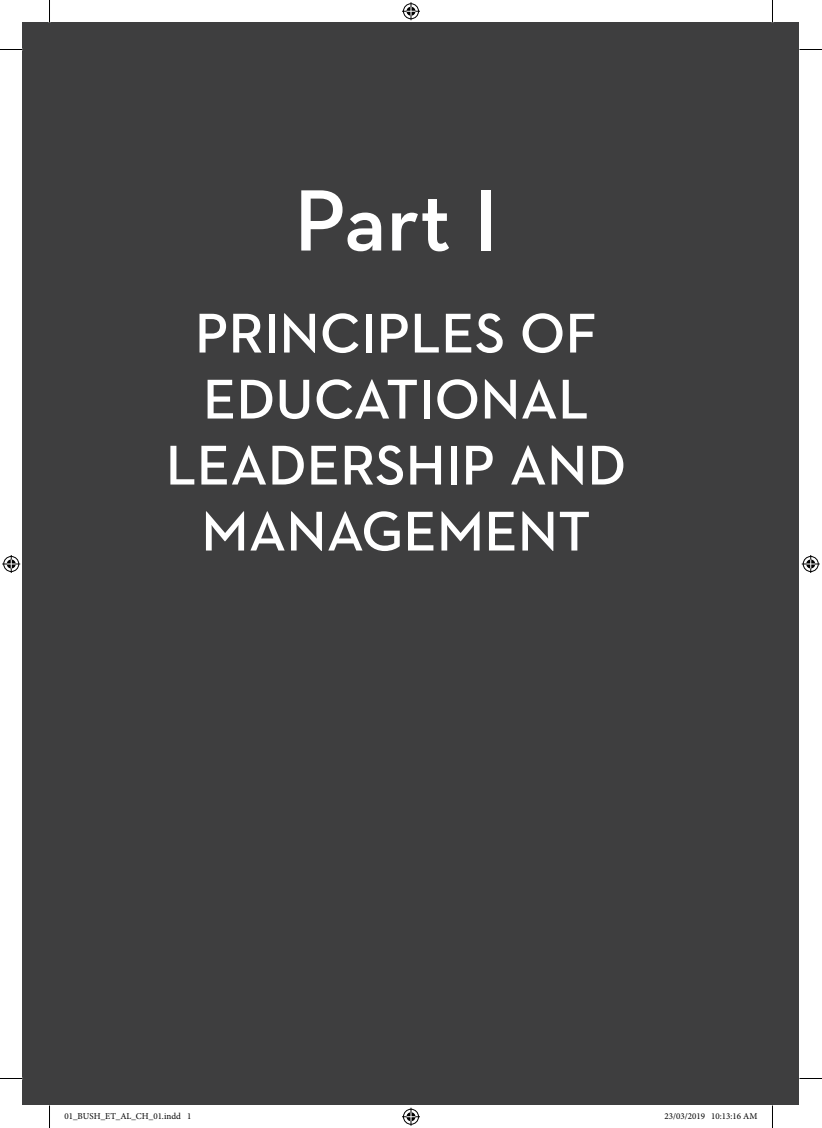
<style>
.page{position:relative;width:822px;height:1128px;background:#fff}
.page>*{position:absolute;margin:0;border:0;box-sizing:border-box;transform-origin:0 0}
.PT_NU{font:600 88.5px "Neutraface 2 Text";color:#fff}
.PT_TI{font:600 57px/66px "Neutraface 2 Text";color:#fff;text-align:center}
.t1{font:9px "Minion Pro";color:#000}
</style>
<div class="page">
<div style="left:22px;top:22px;width:777px;height:1083px;background:#3e3e3f"></div>
<svg style="left:0;top:49px;width:22px;height:1px"></svg>
<svg style="left:799px;top:49px;width:23px;height:1px"></svg>
<svg style="left:0;top:1078px;width:22px;height:1px"></svg>
<svg style="left:799px;top:1078px;width:23px;height:1px"></svg>
<svg style="left:49px;top:0;width:1px;height:22px"></svg>
<svg style="left:49px;top:1105px;width:1px;height:23px"></svg>
<svg style="left:772px;top:0;width:1px;height:22px"></svg>
<svg style="left:772px;top:1105px;width:1px;height:23px"></svg>
<svg style="left:402px;top:2px;width:18px;height:18px"></svg>
<svg style="left:402px;top:1108px;width:18px;height:18px"></svg>
<svg style="left:2px;top:555px;width:18px;height:18px"></svg>
<svg style="left:802px;top:555px;width:18px;height:18px"></svg>
<p class="PT_NU" style="left:294px;top:165px;width:205px">Part I</p>
<p class="PT_TI" style="left:166px;top:299px;width:462px">PRINCIPLES OF<br>EDUCATIONAL<br>LEADERSHIP AND<br>MANAGEMENT</p>
<p class="t1" style="left:64px;top:1110px;width:128px">01_BUSH_ET_AL_CH_01.indd 1</p>
<p class="t1" style="left:664px;top:1110px;width:94px">23/03/2019 10:13:16 AM</p>
</div>
